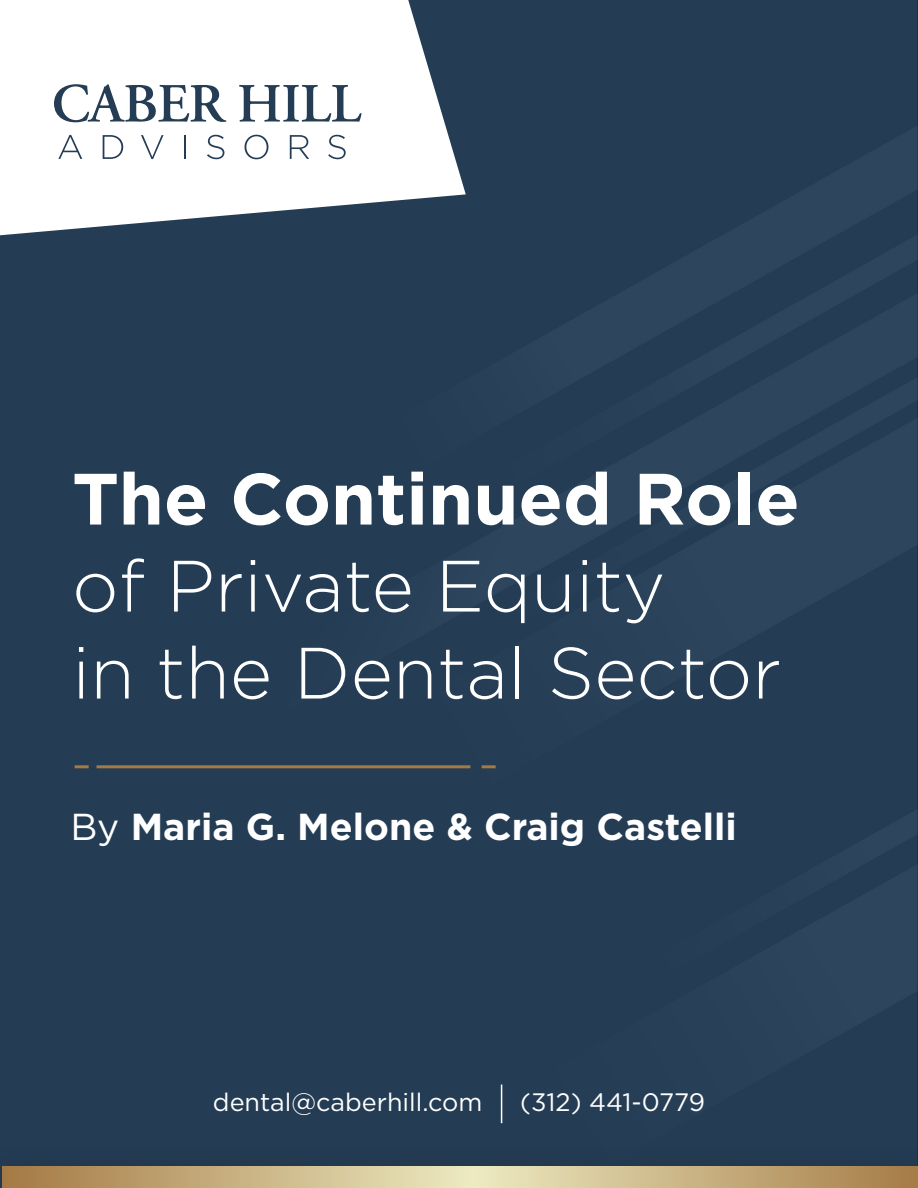
<style>
.page{position:relative;width:918px;height:1188px;background:#fff}
.page>*{position:absolute;margin:0;border:0;box-sizing:border-box;transform-origin:0 0}
.t1{font:700 72.45px/87px "Gotham";color:#fff}
.t2{font:300 72.45px "Gotham";color:#fff}
.t3{font:700 37.5px "Gotham";color:#fff}
.t4{font:25.2px "Gotham";color:#fff}
.s1{font-weight:300}
.s2{font-weight:400}
</style>
<div class="page">
<div style="left:0;top:235px;width:113px;height:909px;background:#243c54"></div>
<svg style="left:4px;top:122px;width:109px;height:113px"></svg>
<img style="left:113px;top:0;width:805px;height:1144px">
<svg style="left:54px;top:84px;width:172px;height:38px"></svg>
<svg style="left:239px;top:85px;width:123px;height:37px"></svg>
<svg style="left:58px;top:135px;width:24px;height:24px"></svg>
<svg style="left:103px;top:135px;width:20px;height:24px"></svg>
<svg style="left:141px;top:135px;width:23px;height:24px"></svg>
<hr style="left:184px;top:135px;width:2px;height:24px;background:#243c54">
<svg style="left:207px;top:135px;width:17px;height:24px"></svg>
<svg style="left:245px;top:135px;width:23px;height:24px"></svg>
<svg style="left:290px;top:135px;width:19px;height:24px"></svg>
<svg style="left:328px;top:135px;width:18px;height:24px"></svg>
<hr style="left:97px;top:765px;width:373px;height:3px;background:#a47944">
<hr style="left:75px;top:765px;width:14px;height:3px;background:#a47944">
<hr style="left:482px;top:765px;width:14px;height:3px;background:#a47944">
<hr style="left:501px;top:1085px;width:1px;height:38px;background:#fff">
<div style="left:0;top:1144px;width:918px;height:44px;background:#233b52"></div>
<svg style="left:2px;top:1167px;width:916px;height:21px;background:#c8b183"></svg>
<p class="t1" style="left:72px;top:455px;width:729px">The Continued Role <span class="s1">of Private Equity</span></p>
<p class="t2" style="left:72px;top:627px;width:711px">in the Dental Sector</p>
<p class="t3" style="left:71px;top:802px;width:668px"><span class="s2">By</span> Maria G. Melone &amp; Craig Castelli</p>
<p class="t4" style="left:213px;top:1086px;width:271px">dental@caberhill.com</p>
<p class="t4" style="left:520px;top:1086px;width:186px">(312) 441-0779</p>
</div>
